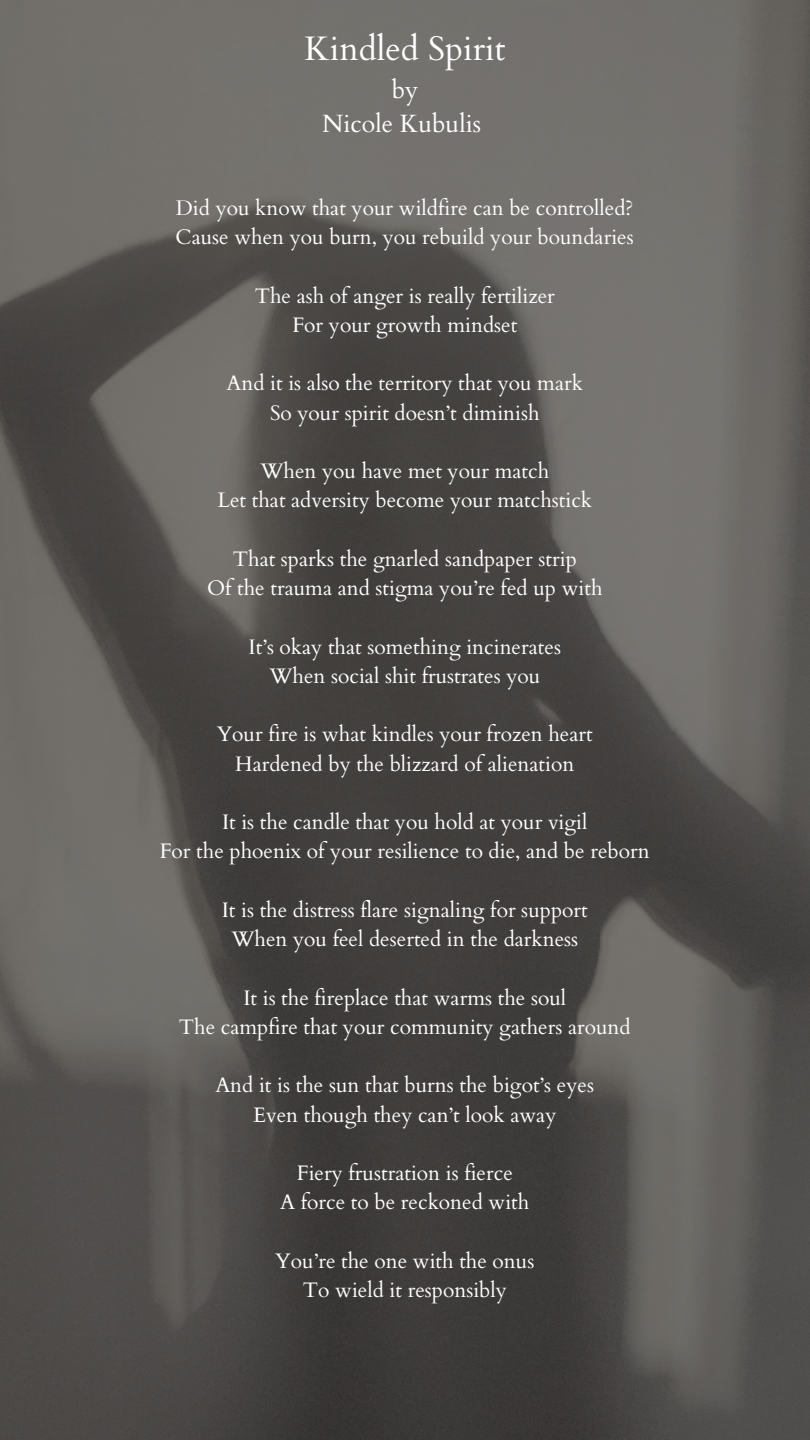
<style>
.page{position:relative;width:810px;height:1440px;background:#fff}
.page>*{position:absolute;margin:0;border:0;box-sizing:border-box;transform-origin:0 0}
.t1{font:34px "Cardo";color:#fff}
.t2{font:25px "Cardo";color:#fff}
.t3{font:21px "Cardo";color:#fff}
</style>
<div class="page">
<img style="left:0;top:0;width:810px;height:1440px">
<p class="t1" style="left:305px;top:27px;width:202px">Kindled Spirit</p>
<p class="t2" style="left:392px;top:73px;width:28px">by</p>
<p class="t2" style="left:322px;top:108px;width:160px">Nicole Kubulis</p>
<p class="t3" style="left:176px;top:194px;width:459px">Did you know that your wildfire can be controlled?</p>
<p class="t3" style="left:176px;top:223px;width:460px">Cause when you burn, you rebuild your boundaries</p>
<p class="t3" style="left:255px;top:282px;width:302px">The ash of anger is really fertilizer</p>
<p class="t3" style="left:292px;top:311px;width:226px">For your growth mindset</p>
<p class="t3" style="left:227px;top:370px;width:358px">And it is also the territory that you mark</p>
<p class="t3" style="left:270px;top:399px;width:271px">So your spirit doesn’t diminish</p>
<p class="t3" style="left:260px;top:457px;width:290px">When you have met your match</p>
<p class="t3" style="left:217px;top:487px;width:376px">Let that adversity become your matchstick</p>
<p class="t3" style="left:233px;top:545px;width:346px">That sparks the gnarled sandpaper strip</p>
<p class="t3" style="left:207px;top:574px;width:397px">Of the trauma and stigma you’re fed up with</p>
<p class="t3" style="left:249px;top:633px;width:314px">It’s okay that something incinerates</p>
<p class="t3" style="left:269px;top:662px;width:272px">When social shit frustrates you</p>
<p class="t3" style="left:217px;top:721px;width:378px">Your fire is what kindles your frozen heart</p>
<p class="t3" style="left:235px;top:750px;width:341px">Hardened by the blizzard of alienation</p>
<p class="t3" style="left:222px;top:808px;width:367px">It is the candle that you hold at your vigil</p>
<p class="t3" style="left:160px;top:838px;width:492px">For the phoenix of your resilience to die, and be reborn</p>
<p class="t3" style="left:222px;top:896px;width:368px">It is the distress flare signaling for support</p>
<p class="t3" style="left:231px;top:925px;width:348px">When you feel deserted in the darkness</p>
<p class="t3" style="left:243px;top:984px;width:324px">It is the fireplace that warms the soul</p>
<p class="t3" style="left:179px;top:1013px;width:453px">The campfire that your community gathers around</p>
<p class="t3" style="left:215px;top:1072px;width:380px">And it is the sun that burns the bigot’s eyes</p>
<p class="t3" style="left:253px;top:1101px;width:305px">Even though they can’t look away</p>
<p class="t3" style="left:297px;top:1159px;width:218px">Fiery frustration is fierce</p>
<p class="t3" style="left:280px;top:1189px;width:251px">A force to be reckoned with</p>
<p class="t3" style="left:275px;top:1247px;width:261px">You’re the one with the onus</p>
<p class="t3" style="left:303px;top:1276px;width:206px">To wield it responsibly</p>
</div>
